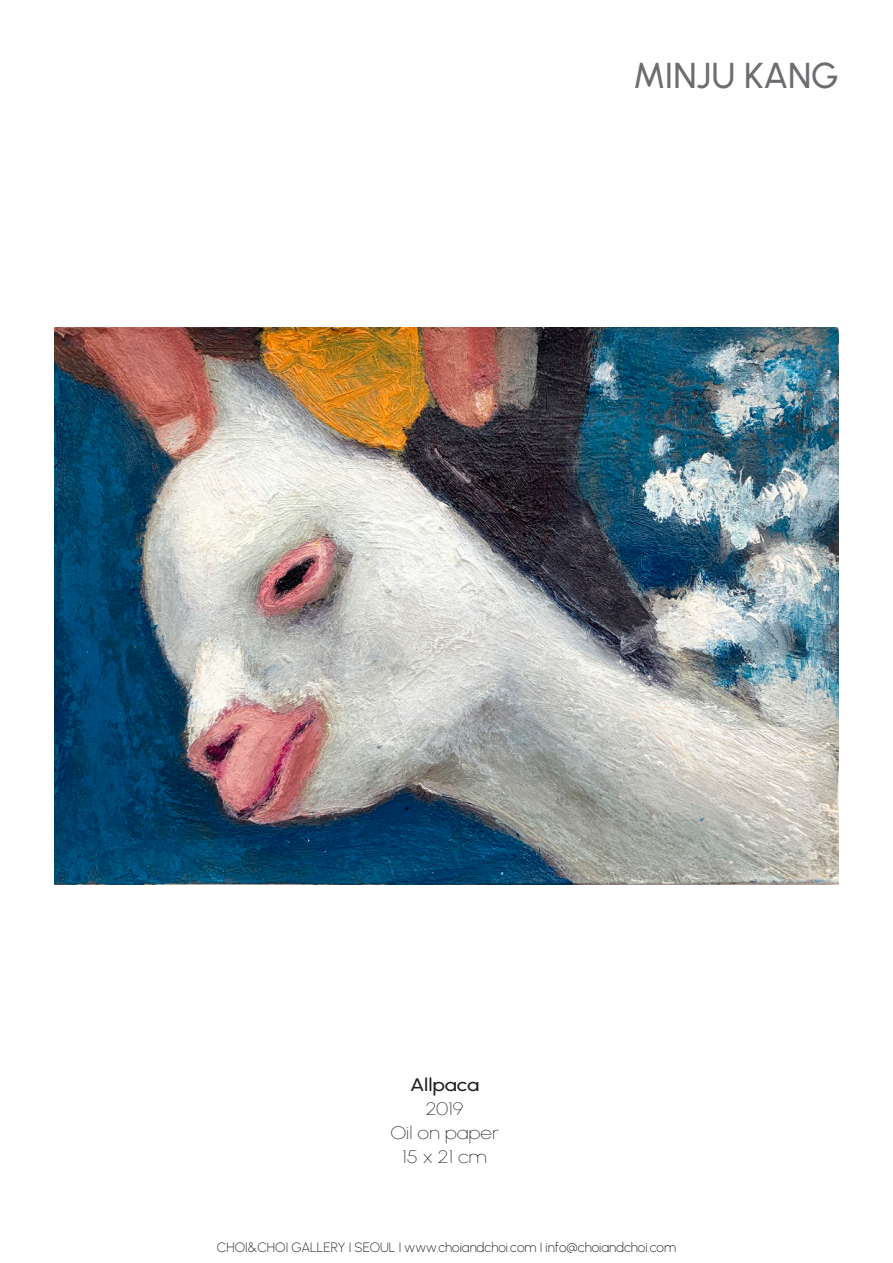
<style>
.page{position:relative;width:893px;height:1263px;background:#fff}
.page>*{position:absolute;margin:0;border:0;box-sizing:border-box;transform-origin:0 0}
.t1{font:500 36px "Urbanist";color:#6c6d70}
.t2{font:100 18px "Urbanist";color:#231f20;scale:1.15 1}
.t3{font:500 18px "Urbanist";letter-spacing:-.01em;color:#231f20;scale:1.15 1}
.t4{font:200 13.5px "Urbanist";color:#231f20}
</style>
<div class="page">
<img style="left:54px;top:328px;width:785px;height:556px">
<p class="t1" style="left:633px;top:52px;width:207px">MINJU KANG</p>
<p class="t3" style="left:410px;top:1073px;width:62px">Allpaca</p>
<p class="t2" style="left:426px;top:1097px;width:34px">2019</p>
<p class="t2" style="left:390px;top:1121px;width:96px">Oil on paper</p>
<p class="t2" style="left:402px;top:1145px;width:75px">15 x 21 cm</p>
<p class="t4" style="left:217px;top:1239px;width:461px">CHOI&amp;CHOI GALLERY I SEOUL I www.choiandchoi.com I info@choiandchoi.com</p>
</div>
